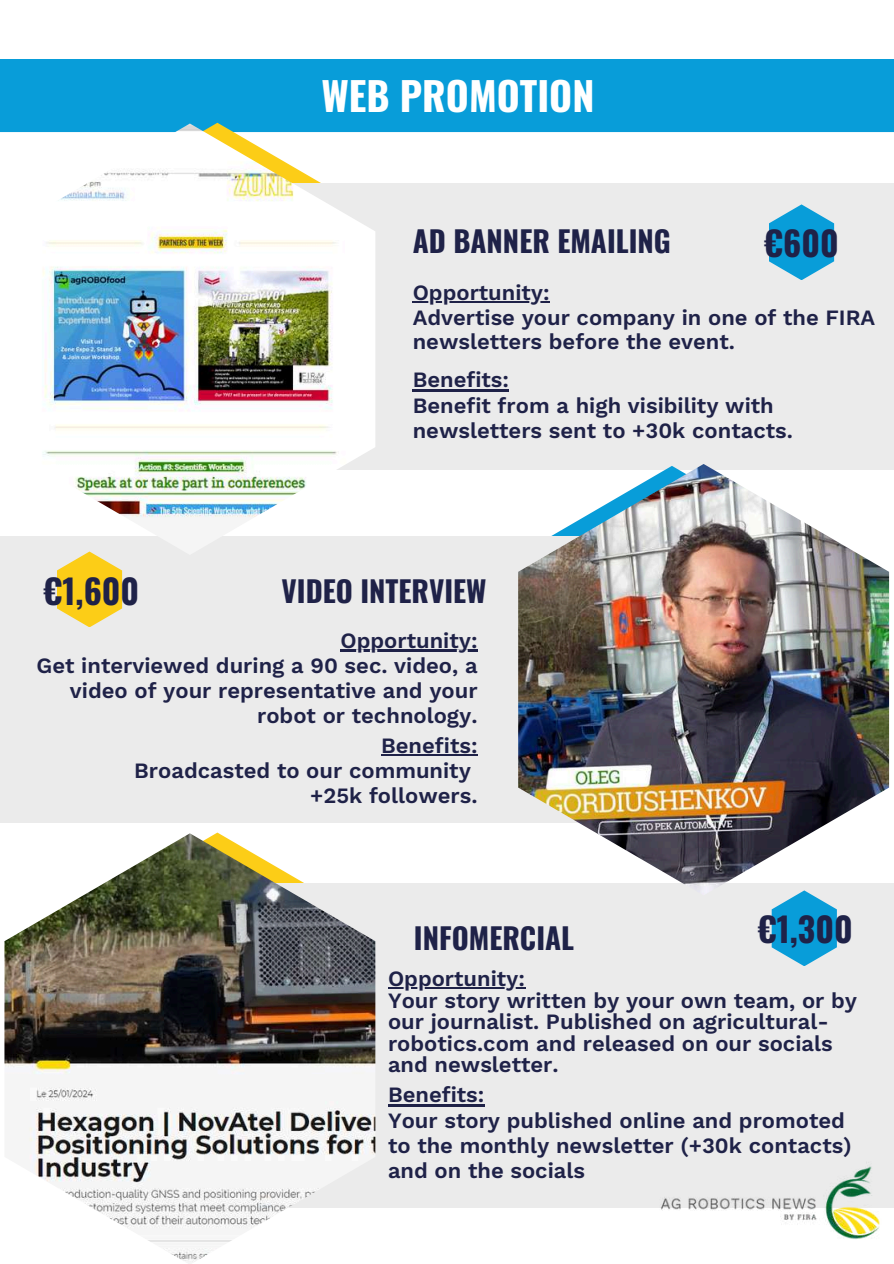
<style>
.page{position:relative;width:894px;height:1264px;background:#fff}
.page>*{position:absolute;margin:0;border:0;box-sizing:border-box;transform-origin:0 0}
.t1{font:700 39.3px "Oswald";color:#fff}
.t2{font:700 33.9px "Oswald";color:#1f2248}
.t3{font:700 29.1px "Oswald";color:#1f2248}
.t4{font:600 21.9px/25.2px "Work Sans";color:#1f2248}
</style>
<div class="page">
<div style="left:0;top:59px;width:893px;height:73px;background:#089dd9"></div>
<div style="left:238px;top:184px;width:655px;height:286px;background:#ebebeb"></div>
<div style="left:0;top:536px;width:715px;height:286px;background:#ebebeb"></div>
<svg style="left:57px;top:555px;width:65px;height:72px"></svg>
<svg style="left:769px;top:204px;width:64px;height:76px"></svg>
<div style="left:136px;top:882px;width:757px;height:325px;background:#ebebeb"></div>
<img style="left:624px;top:1166px;width:264px;height:73px">
<img style="left:518px;top:464px;width:370px;height:430px">
<svg style="left:771px;top:890px;width:65px;height:76px"></svg>
<img style="left:4px;top:123px;width:371px;height:432px">
<img style="left:4px;top:833px;width:371px;height:429px">
<hr style="left:412px;top:301px;width:137px;height:1px;background:#1f2248">
<hr style="left:412px;top:389px;width:97px;height:3px;background:#1f2248">
<hr style="left:340px;top:649px;width:137px;height:3px;background:#1f2248">
<hr style="left:381px;top:754px;width:96px;height:1px;background:#1f2248">
<hr style="left:388px;top:987px;width:137px;height:1px;background:#1f2248">
<hr style="left:388px;top:1104px;width:96px;height:2px;background:#1f2248">
<h1 class="t1" style="left:321px;top:66px;width:274px">WEB PROMOTION</h1>
<h3 class="t3" style="left:412px;top:219px;width:259px">AD BANNER EMAILING</h3>
<h2 class="t2" style="left:764px;top:216px;width:76px">€600</h2>
<p class="t4" style="left:412px;top:280px;width:464px;line-height:24.8px">Opportunity:<br>Advertise your company in one of the FIRA newsletters before the event.</p>
<p class="t4" style="left:412px;top:367px;width:381px">Benefits:<br>Benefit from a high visibility with newsletters sent to +30k contacts.</p>
<h2 class="t2" style="left:44px;top:564px;width:97px">€1,600</h2>
<h3 class="t3" style="left:281px;top:568px;width:206px">VIDEO INTERVIEW</h3>
<p class="t4" style="left:37px;top:627px;width:442px;text-align:right">Opportunity:<br>Get interviewed during a 90 sec. video, a video of your representative and your robot or technology.</p>
<p class="t4" style="left:381px;top:733px;width:98px">Benefits:</p>
<p class="t4" style="left:134px;top:758px;width:338px">Broadcasted to our community</p>
<p class="t4" style="left:310px;top:782px;width:169px">+25k followers.</p>
<h3 class="t3" style="left:414px;top:914px;width:162px">INFOMERCIAL</h3>
<h2 class="t2" style="left:757px;top:902px;width:96px">€1,300</h2>
<p class="t4" style="left:388px;top:968px;width:470px;line-height:21.3px">Opportunity:<br>Your story written by your own team, or by our journalist. Published on agricultural&shy;robotics.com and released on our socials and newsletter.</p>
<p class="t4" style="left:388px;top:1082px;width:465px">Benefits:<br>Your story published online and promoted to the monthly newsletter (+30k contacts) and on the socials</p>
</div>
